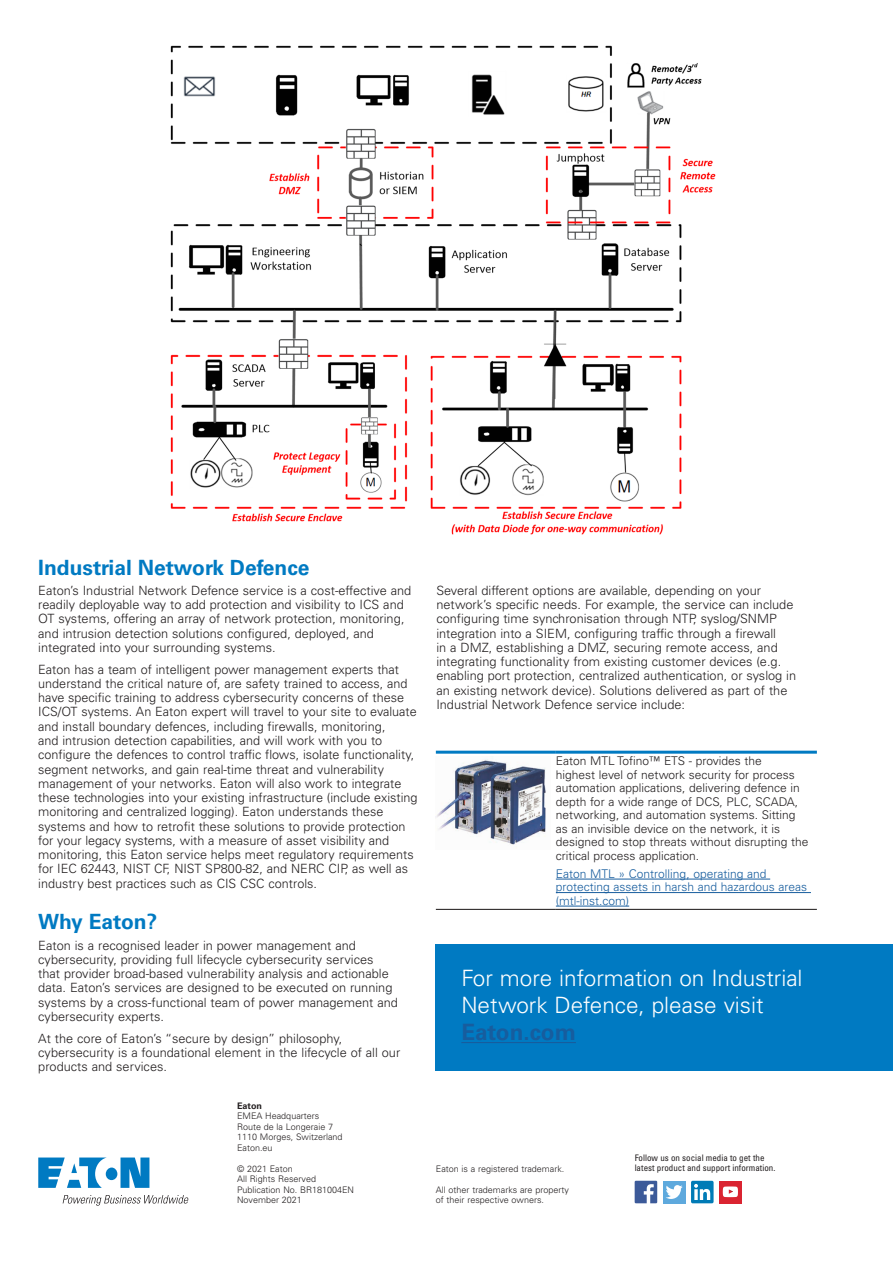
<style>
.page{position:relative;width:893px;height:1263px;background:#fff}
.page>*{position:absolute;margin:0;border:0;box-sizing:border-box;transform-origin:0 0}
._02_Body__8_5_pt{font:300 22.5px/27px "Univers LT Std";color:#fff}
._01_Headline___ADJ_S{font:700 21px "Univers LT Pro 65";color:#007ac2}
._02_Body__8_5_pt-2{font:300 12.75px/14.2px "Univers LT Std";color:#231f20}
._02_Body__8_5_pt-3{font:300 12px/13.5px "Univers LT Std";color:#231f20}
._02_Body__8_5_pt-4{font:300 12px/13.5px "Univers LT Std";color:#175d9e}
.t1{font:300 9px/10.5px "Univers LT Std";color:#231f20}
.t2{font:condensed 9px/10.5px "Univers LT Std";color:#231f20}
.t3{font:700 9px "Univers LT Std";color:#231f20}
.s1{font-weight:700;color:#175d9e}
</style>
<div class="page">
<div style="left:719px;top:1181px;width:23px;height:22px;background:#da2431"></div>
<div style="left:663px;top:1181px;width:22px;height:22px;background:#5ea9dd"></div>
<svg style="left:635px;top:1181px;width:22px;height:22px"></svg>
<svg style="left:666px;top:1185px;width:17px;height:14px"></svg>
<div style="left:691px;top:1181px;width:23px;height:22px;background:#007bb6;border-radius:2px"></div>
<svg style="left:694px;top:1184px;width:16px;height:16px"></svg>
<svg style="left:723px;top:1186px;width:15px;height:11px"></svg>
<svg style="left:38px;top:1157px;width:111px;height:31px"></svg>
<svg style="left:63px;top:1195px;width:126px;height:11px"></svg>
<img style="left:170px;top:45px;width:546px;height:490px">
<div style="left:436px;top:944px;width:457px;height:127px;background:#007ac2"></div>
<hr style="left:461px;top:1042px;width:115px;height:1px;background:#175d9e">
<hr style="left:436px;top:751px;width:120px;height:3px;background:#007ac2">
<hr style="left:556px;top:751px;width:261px;height:3px;background:#007ac2">
<hr style="left:436px;top:909px;width:120px;height:1px;background:#231f20">
<hr style="left:556px;top:909px;width:261px;height:1px;background:#231f20">
<img style="left:436px;top:759px;width:110px;height:89px">
<hr style="left:556px;top:879px;width:214px;height:1px;background:#175d9e">
<hr style="left:556px;top:892px;width:255px;height:1px;background:#175d9e">
<hr style="left:556px;top:906px;width:73px;height:1px;background:#175d9e">
<p class="_01_Headline___ADJ_S" style="left:38px;top:553px;width:273px">Industrial Network Defence</p>
<p class="_02_Body__8_5_pt-2" style="left:38px;top:583px;width:374px">Eaton’s Industrial Network Defence service is a cost-effective and readily deployable way to add protection and visibility to ICS and OT systems, offering an array of network protection, monitoring, and intrusion detection solutions configured, deployed, and integrated into your surrounding systems.</p>
<p class="_02_Body__8_5_pt-2" style="left:38px;top:662px;width:381px">Eaton has a team of intelligent power management experts that understand the critical nature of, are safety trained to access, and have specific training to address cybersecurity concerns of these ICS/OT systems. An Eaton expert will travel to your site to evaluate and install boundary defences, including firewalls, monitoring,<br>and intrusion detection capabilities, and will work with you to configure the defences to control traffic flows, isolate functionality, segment networks, and gain real-time threat and vulnerability management of your networks. Eaton will also work to integrate these technologies into your existing infrastructure (include existing monitoring and centralized logging). Eaton understands these systems and how to retrofit these solutions to provide protection for your legacy systems, with a measure of asset visibility and monitoring, this Eaton service helps meet regulatory requirements for IEC 62443, NIST CF, NIST SP800-82, and NERC CIP, as well as industry best practices such as CIS CSC controls.</p>
<p class="_01_Headline___ADJ_S" style="left:38px;top:907px;width:120px">Why Eaton?</p>
<p class="_02_Body__8_5_pt-2" style="left:38px;top:938px;width:361px">Eaton is a recognised leader in power management and cybersecurity, providing full lifecycle cybersecurity services that provider broad-based vulnerability analysis and actionable data. Eaton’s services are designed to be executed on running systems by a cross-functional team of power management and cybersecurity experts.</p>
<p class="_02_Body__8_5_pt-2" style="left:38px;top:1031px;width:364px">At the core of Eaton’s “secure by design” philosophy, cybersecurity is a foundational element in the lifecycle of all our products and services.</p>
<p class="_02_Body__8_5_pt-2" style="left:436px;top:583px;width:361px">Several different options are available, depending on your network’s specific needs. For example, the service can include configuring time synchronisation through NTP, syslog/SNMP integration into a SIEM, configuring traffic through a firewall<br>in a DMZ, establishing a DMZ, securing remote access, and integrating functionality from existing customer devices (e.g. enabling port protection, centralized authentication, or syslog in an existing network device). Solutions delivered as part of the Industrial Network Defence service include:</p>
<p class="_02_Body__8_5_pt-3" style="left:556px;top:754px;width:254px">Eaton MTL Tofino™ ETS - provides the<br>highest level of network security for process automation applications, delivering defence in depth for a wide range of DCS, PLC, SCADA, networking, and automation systems. Sitting as an invisible device on the network, it is designed to stop threats without disrupting the critical process application.</p>
<p class="_02_Body__8_5_pt-4" style="left:556px;top:867px;width:253px">Eaton MTL » Controlling, operating and protecting assets in harsh and hazardous areas (mtl-inst.com)</p>
<p class="_02_Body__8_5_pt" style="left:461px;top:965px;width:343px">For more information on Industrial<br>Network Defence, please visit<br><span class="s1">Eaton.com</span></p>
<p class="t3" style="left:237px;top:1100px;width:27px">Eaton</p>
<p class="t1" style="left:237px;top:1111px;width:107px">EMEA Headquarters<br>Route de la Longeraie 7<br>1110 Morges, Switzerland<br>Eaton.eu</p>
<p class="t1" style="left:237px;top:1163px;width:119px">© 2021 Eaton<br>All Rights Reserved<br>Publication No. BR181004EN<br>November 2021</p>
<p class="t1" style="left:436px;top:1163px;width:130px">Eaton is a registered trademark.</p>
<p class="t1" style="left:436px;top:1184px;width:135px">All other trademarks are property of their respective owners.</p>
<p class="t2" style="left:635px;top:1152px;width:142px">Follow us on social media to get the latest product and support information.</p>
</div>
